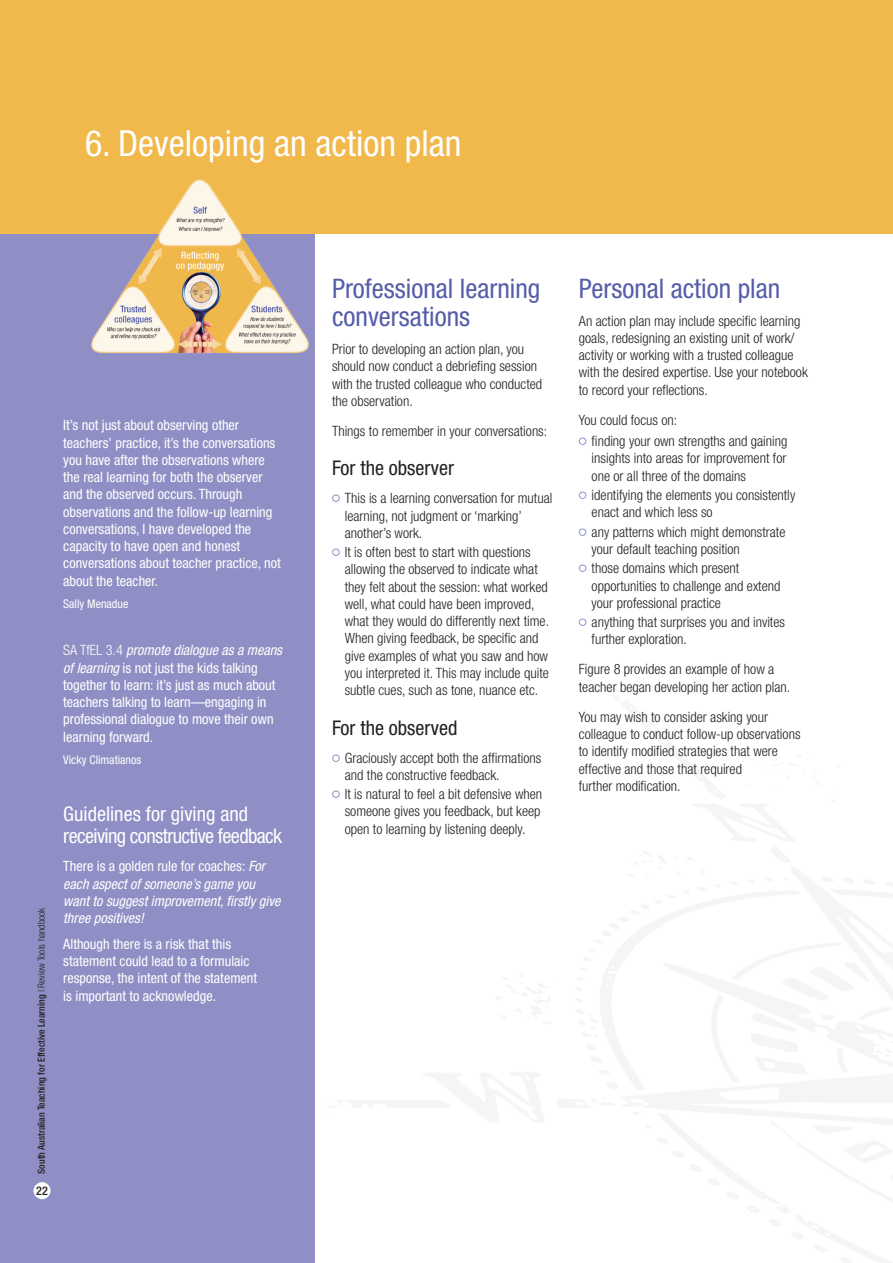
<style>
.page{position:relative;width:893px;height:1263px;background:#fff}
.page>*{position:absolute;margin:0;border:0;box-sizing:border-box;transform-origin:0 0}
.t1{font:condensed 36px "Helvetica Neue";color:#fff}
.t2{font:condensed 27px/28.5px "Helvetica Neue";color:#555da9}
.t3{font:condensed 20.25px/22.5px "Helvetica Neue";letter-spacing:-.03em;color:#fff}
.t4{font:condensed 20.25px "Helvetica Neue";color:#231f20}
.t5{font:300 condensed 14.25px/17.2px "Helvetica Neue";color:#231f20}
.t6{font:condensed 14.25px/17.2px "Helvetica Neue";color:#fff}
.t7{font:italic condensed 14.25px/17.2px "Helvetica Neue";color:#fff}
.t8{font:condensed 12px "Helvetica Neue";color:#fff}
.t9{font:500 condensed 12px "Helvetica Neue";color:#231f20}
.t10{font:500 condensed 9.75px "Helvetica Neue";color:#231f20}
.s1{font-weight:300}
.s2{font-style:italic}
.s3{font-style:normal}
.s4{font-family:"Universal Newswith Comm Pi";font-weight:400;font-stretch:normal;color:#5060ac}
</style>
<div class="page">
<div style="left:0;top:0;width:314px;height:1263px;background:#8f8fc5"></div>
<div style="left:34px;top:1182px;width:17px;height:17px;background:#fff;border-radius:50%"></div>
<div style="left:0;top:0;width:893px;height:234px;background:#f1b84b"></div>
<img style="left:91px;top:179px;width:218px;height:174px">
<h1 class="t1" style="left:85px;top:122px;width:378px">6. Developing an action plan</h1>
<p class="t6" style="left:63px;top:417px;width:219px">It’s not just about observing other teachers’ practice, it’s the conversations you have after the observations where the real learning for both the observer and the observed occurs. Through observations and the follow-up learning conversations, I have developed the capacity to have open and honest conversations about teacher practice, not about the teacher.</p>
<p class="t8" style="left:63px;top:596px;width:67px">Sally Menadue</p>
<p class="t6" style="left:63px;top:642px;width:220px"><span class="s1">SA TfEL 3.4</span> <span class="s2">promote dialogue as a means of learning</span> is not just the kids talking together to learn: it’s just as much about teachers talking to learn—engaging in professional dialogue to move their own learning forward.</p>
<p class="t8" style="left:63px;top:752px;width:80px">Vicky Climatianos</p>
<p class="t10" style="left:35px;top:1174px;width:268px;rotate:-90deg">South Australian Teaching for Effective Learning <span class="s1">| Review Tools handbook</span></p>
<p class="t9" style="left:36px;top:1184px;width:13px">22</p>
<h3 class="t3" style="left:63px;top:802px;width:220px">Guidelines for giving and receiving constructive feedback</h3>
<p class="t7" style="left:63px;top:857px;width:219px"><span class="s3">There is a golden rule for coaches:</span> For each aspect of someone’s game you want to suggest improvement, firstly give three positives!</p>
<p class="t6" style="left:63px;top:935px;width:195px">Although there is a risk that this statement could lead to a formulaic response, the intent of the statement is important to acknowledge.</p>
<h2 class="t2" style="left:332px;top:274px;width:210px">Professional learning conversations</h2>
<p class="t5" style="left:332px;top:340px;width:212px">Prior to developing an action plan, you should now conduct a debriefing session with the trusted colleague who conducted the observation.</p>
<p class="t5" style="left:332px;top:422px;width:217px">Things to remember in your conversations:</p>
<h3 class="t4" style="left:332px;top:456px;width:124px">For the observer</h3>
<p class="t5" style="left:345px;top:489px;width:209px;text-indent:-13px"><span class="s4">C</span> This is a learning conversation for mutual learning, not judgment or ‘marking’ another’s work.</p>
<p class="t5" style="left:345px;top:543px;width:206px;text-indent:-13px"><span class="s4">C</span> It is often best to start with questions allowing the observed to indicate what they felt about the session: what worked well, what could have been improved, what they would do differently next time.<br>When giving feedback, be specific and give examples of what you saw and how you interpreted it. This may include quite subtle cues, such as tone, nuance etc.</p>
<h3 class="t4" style="left:332px;top:716px;width:127px">For the observed</h3>
<p class="t5" style="left:345px;top:749px;width:198px;text-indent:-13px"><span class="s4">C</span> Graciously accept both the affirmations and the constructive feedback.</p>
<p class="t5" style="left:345px;top:785px;width:199px;text-indent:-13px"><span class="s4">C</span> It is natural to feel a bit defensive when someone gives you feedback, but keep open to learning by listening deeply.</p>
<h2 class="t2" style="left:579px;top:274px;width:203px">Personal action plan</h2>
<p class="t5" style="left:579px;top:312px;width:230px">An action plan may include specific learning goals, redesigning an existing unit of work/ activity or working with a trusted colleague with the desired expertise. Use your notebook to record your reflections.</p>
<p class="t5" style="left:579px;top:409px;width:210px;line-height:21.5px">You could focus on:<br><span class="s4">C</span> finding your own strengths and gaining</p>
<p class="t5" style="left:592px;top:450px;width:196px">insights into areas for improvement for one or all three of the domains</p>
<p class="t5" style="left:592px;top:486px;width:205px;text-indent:-13px"><span class="s4">C</span> identifying the elements you consistently enact and which less so</p>
<p class="t5" style="left:592px;top:523px;width:195px;text-indent:-13px"><span class="s4">C</span> any patterns which might demonstrate your default teaching position</p>
<p class="t5" style="left:592px;top:559px;width:190px;text-indent:-13px"><span class="s4">C</span> those domains which present opportunities to challenge and extend your professional practice</p>
<p class="t5" style="left:592px;top:613px;width:195px;text-indent:-13px"><span class="s4">C</span> anything that surprises you and invites further exploration.</p>
<p class="t5" style="left:579px;top:661px;width:213px">Figure 8 provides an example of how a teacher began developing her action plan.</p>
<p class="t5" style="left:579px;top:708px;width:223px">You may wish to consider asking your colleague to conduct follow-up observations to identify modified strategies that were effective and those that required<br>further modification.</p>
</div>
